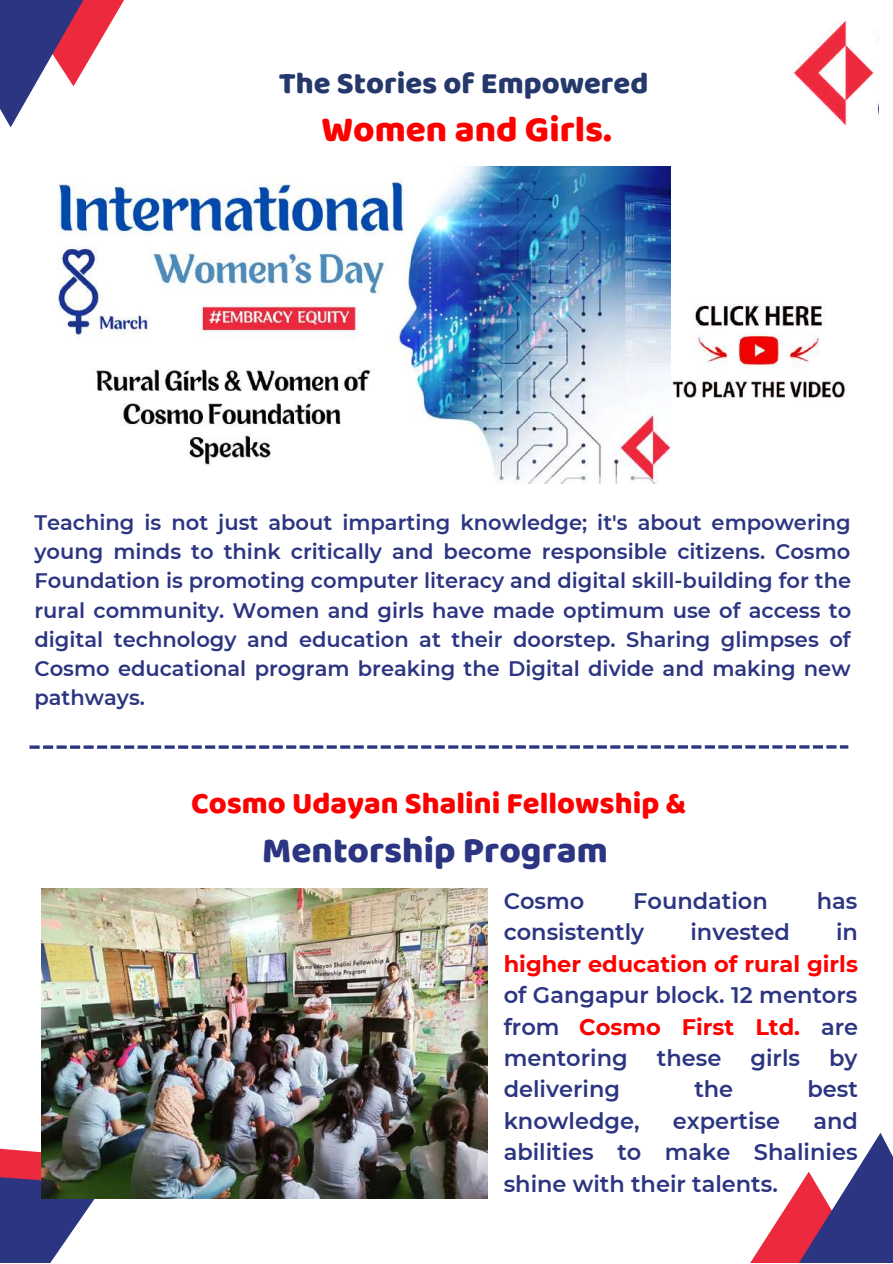
<style>
.page{position:relative;width:893px;height:1264px;background:#fff}
.page>*{position:absolute;margin:0;border:0;box-sizing:border-box;transform-origin:0 0}
.t1{font:800 36.75px "Baloo 2";color:#2b3581}
.t2{font:800 36.75px "Baloo 2";color:#fd0000}
.t3{font:800 30.75px "Baloo 2";color:#fd0000}
.t4{font:800 30.75px "Baloo 2";color:#25386c}
.t5{font:600 22.5px/31.5px "Montserrat";color:#2b3581;text-align:justify}
.t6{font:700 22.5px "Montserrat";color:#fd0000}
.t7{font:600 21px/29.2px "Montserrat";color:#2b3581;text-align:justify}
.s1{font-weight:700;color:#fd0000}
</style>
<div class="page">
<img style="left:793px;top:20px;width:83px;height:106px">
<img style="left:670px;top:299px;width:175px;height:99px">
<svg style="left:118px;top:0;width:6px;height:11px"></svg>
<svg style="left:0;top:0;width:118px;height:127px"></svg>
<svg style="left:751px;top:1133px;width:141px;height:129px"></svg>
<svg style="left:0;top:1144px;width:104px;height:118px"></svg>
<svg style="left:30px;top:745px;width:818px;height:3px"></svg>
<img style="left:57px;top:166px;width:613px;height:317px">
<img style="left:42px;top:888px;width:445px;height:310px">
<h2 class="t4" style="left:279px;top:64px;width:371px">The Stories of Empowered</h2>
<h1 class="t2" style="left:321px;top:107px;width:292px">Women and Girls.</h1>
<p class="t7" style="left:34px;top:507px;width:818px">Teaching is not just about imparting knowledge; it's about empowering young minds to think critically and become responsible citizens. Cosmo Foundation is promoting computer literacy and digital skill-building for the rural community. Women and girls have made optimum use of access to digital technology and education at their doorstep. Sharing glimpses of Cosmo educational program breaking the Digital divide and making new pathways.</p>
<h2 class="t3" style="left:191px;top:784px;width:496px">Cosmo Udayan Shalini Fellowship &amp;</h2>
<h1 class="t1" style="left:262px;top:827px;width:347px">Mentorship Program</h1>
<p class="t5" style="left:503px;top:884px;width:82px">Cosmo</p>
<p class="t5" style="left:633px;top:884px;width:136px">Foundation</p>
<p class="t5" style="left:816px;top:884px;width:42px">has</p>
<p class="t5" style="left:503px;top:916px;width:142px">consistently</p>
<p class="t5" style="left:690px;top:916px;width:101px">invested</p>
<p class="t5" style="left:836px;top:916px;width:23px">in</p>
<p class="t6" style="left:503px;top:949px;width:356px">higher education of rural girls</p>
<p class="t5" style="left:503px;top:979px;width:356px">of Gangapur block. 12 mentors from <span class="s1">Cosmo First Ltd.</span> are mentoring</p>
<p class="t5" style="left:656px;top:1042px;width:66px">these</p>
<p class="t5" style="left:750px;top:1042px;width:51px">girls</p>
<p class="t5" style="left:829px;top:1042px;width:30px">by</p>
<p class="t5" style="left:503px;top:1073px;width:118px">delivering</p>
<p class="t5" style="left:694px;top:1073px;width:40px">the</p>
<p class="t5" style="left:807px;top:1073px;width:52px">best</p>
<p class="t5" style="left:503px;top:1105px;width:137px">knowledge,</p>
<p class="t5" style="left:672px;top:1105px;width:109px">expertise</p>
<p class="t5" style="left:503px;top:1105px;width:356px;text-indent:310px">and abilities to make Shalinies shine with their talents.</p>
</div>
